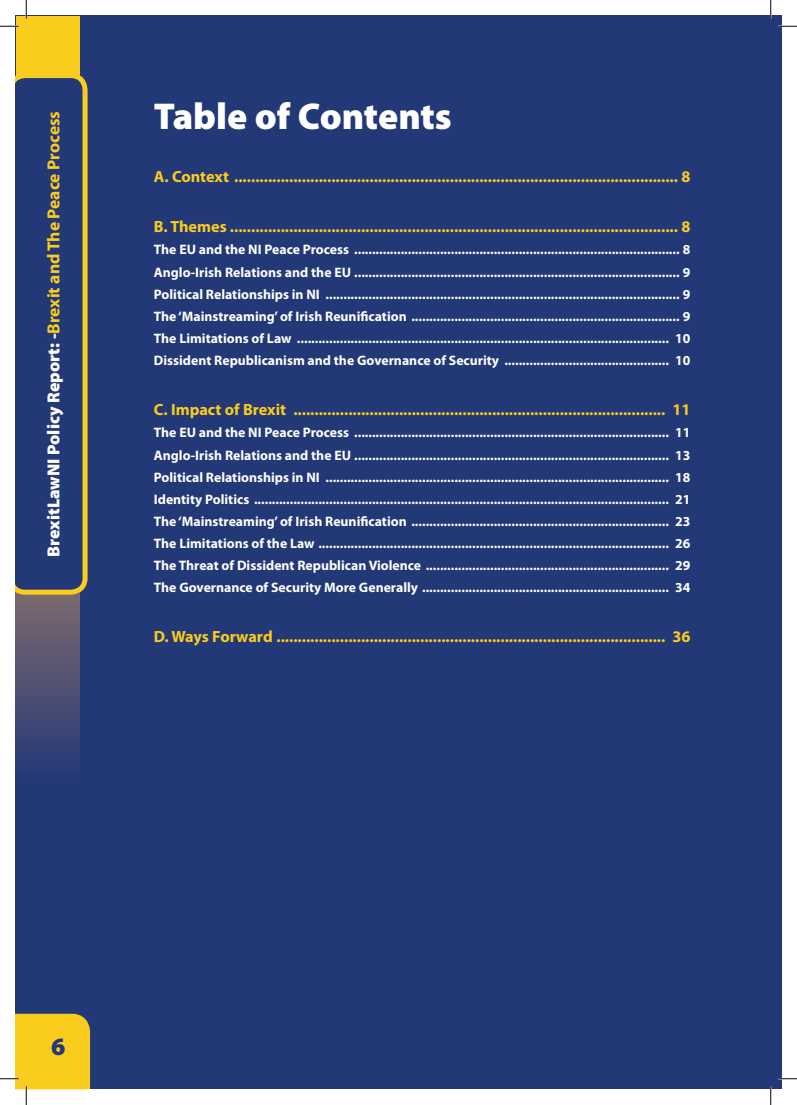
<style>
.page{position:relative;width:797px;height:1105px;background:#fff}
.page>*{position:absolute;margin:0;border:0;box-sizing:border-box;transform-origin:0 0}
.t1{font:900 37.5px "Myriad Pro";color:#fff}
.t2{font:900 25px "Myriad Pro";color:#233877}
.t3{font:900 17.5px "Myriad Pro";color:#fff}
.t4{font:700 16.25px "Myriad Pro";color:#facc1d}
.t5{font:700 13.75px/22.1px "Myriad Pro";color:#fff;text-align:justify}
.s1{font-weight:700;color:#facc1d}
</style>
<div class="page">
<div style="left:770px;top:16px;width:11px;height:1073px;background:#233877"></div>
<div style="left:16px;top:16px;width:754px;height:1073px;background:#233877"></div>
<div style="left:16px;top:16px;width:63px;height:618px;background:#facc1d"></div>
<svg style="left:16px;top:595px;width:63px;height:160px;background:#555371"></svg>
<div style="left:16px;top:73px;width:72px;height:522px;background:#233877"></div>
<svg style="left:0;top:25px;width:19px;height:2px"></svg>
<svg style="left:778px;top:25px;width:19px;height:2px"></svg>
<svg style="left:778px;top:1078px;width:19px;height:1px"></svg>
<svg style="left:25px;top:0;width:2px;height:19px"></svg>
<svg style="left:0;top:1010px;width:91px;height:95px"></svg>
<svg style="left:770px;top:0;width:1px;height:19px"></svg>
<svg style="left:770px;top:1086px;width:1px;height:19px"></svg>
<p class="t3" style="left:44px;top:557px;width:447px;rotate:-90deg">BrexitLawNI Policy Report: ‑<span class="s1">Brexit and The Peace Process</span></p>
<h1 class="t1" style="left:154px;top:95px;width:299px">Table of Contents</h1>
<p class="t4" style="left:154px;top:167px;width:538px">A. Context ......................................................................................................... 8</p>
<p class="t4" style="left:154px;top:218px;width:538px">B. Themes .......................................................................................................... 8</p>
<p class="t5" style="left:154px;top:239px;width:538px">The EU and the NI Peace Process ........................................................................................... 8<br>Anglo-Irish Relations and the EU ........................................................................................... 9<br>Political Relationships in NI ................................................................................................... 9<br>The ‘Mainstreaming’ of Irish Reunification ........................................................................... 9<br>The Limitations of Law ........................................................................................................ 10<br>Dissident Republicanism and the Governance of Security .............................................. 10</p>
<p class="t4" style="left:154px;top:401px;width:538px">C. Impact of Brexit ........................................................................................ 11</p>
<p class="t5" style="left:154px;top:422px;width:538px">The EU and the NI Peace Process ........................................................................................ 11<br>Anglo-Irish Relations and the EU ........................................................................................ 13<br>Political Relationships in NI ................................................................................................ 18<br>Identity Politics .................................................................................................................... 21<br>The ‘Mainstreaming’ of Irish Reunification ........................................................................ 23<br>The Limitations of the Law .................................................................................................. 26<br>The Threat of Dissident Republican Violence .................................................................... 29<br>The Governance of Security More Generally ..................................................................... 34</p>
<p class="t4" style="left:154px;top:628px;width:538px">D. Ways Forward ............................................................................................ 36</p>
<h2 class="t2" style="left:51px;top:1033px;width:16px">6</h2>
</div>
